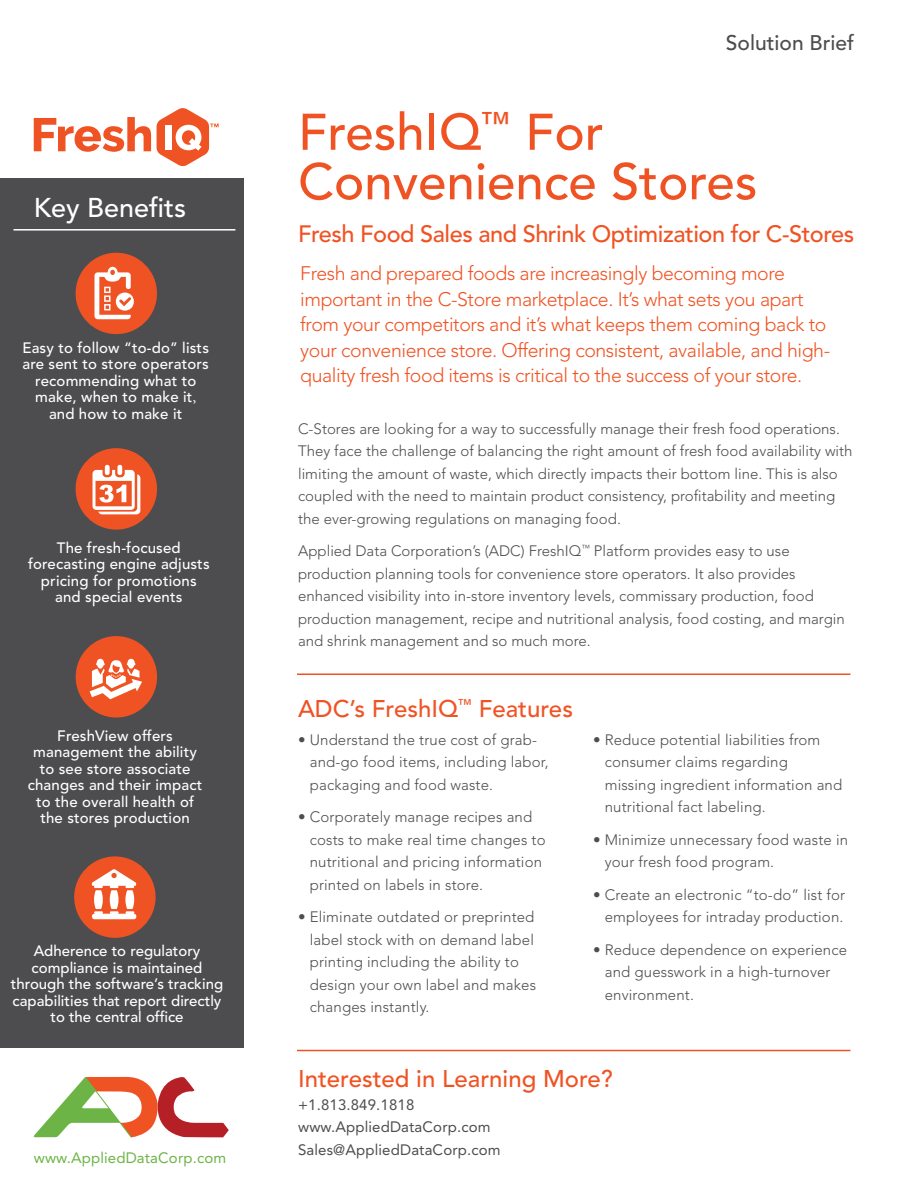
<style>
.page{position:relative;width:918px;height:1188px;background:#fff}
.page>*{position:absolute;margin:0;border:0;box-sizing:border-box;transform-origin:0 0}
.t1{font:500 51px/49.5px "Avenir LT Std";color:#f05323}
.t2{font:500 27px "Avenir LT Std";color:#fff}
.t3{font:500 24px "Avenir LT Std";color:#f05323}
.t4{font:500 23.55px "Avenir LT Std";letter-spacing:-.02em;color:#f05323}
.t5{font:500 21px "Avenir LT Std";color:#4d4d4f}
.t6{font:300 19.5px/25.5px "Avenir LT Std";letter-spacing:-.02em;color:#f05323}
.t7{font:300 15px/22.5px "Avenir LT Std";color:#4d4d4f}
.t8{font:500 15px/16.5px "Avenir LT Std";letter-spacing:.01em;color:#fff;text-align:center}
.t9{font:15px/22.5px "Avenir LT Std";letter-spacing:.01em;color:#4d4d4f}
.t10{font:15px "Avenir LT Std";letter-spacing:.01em;color:#6cb445}
.s1{font-family:"Minion Pro";font-weight:400}
</style>
<div class="page">
<svg style="left:33px;top:1076px;width:196px;height:62px"></svg>
<div style="left:0;top:178px;width:244px;height:870px;background:#4d4d4f"></div>
<svg style="left:34px;top:117px;width:117px;height:35px"></svg>
<svg style="left:157px;top:108px;width:62px;height:58px"></svg>
<hr style="left:297px;top:674px;width:553px;height:1px;background:#f05323">
<hr style="left:297px;top:1050px;width:553px;height:1px;background:#f05323">
<div style="left:76px;top:253px;width:81px;height:81px;background:#f05323;border-radius:50%"></div>
<div style="left:76px;top:448px;width:81px;height:82px;background:#f05323;border-radius:50%"></div>
<div style="left:74px;top:856px;width:82px;height:82px;background:#f05323;border-radius:50%"></div>
<div style="left:76px;top:636px;width:81px;height:82px;background:#f05323;border-radius:50%"></div>
<svg style="left:92px;top:869px;width:44px;height:50px"></svg>
<hr style="left:14px;top:229px;width:221px;height:2px;background:#fff">
<svg style="left:93px;top:465px;width:47px;height:49px"></svg>
<svg style="left:90px;top:659px;width:52px;height:40px"></svg>
<svg style="left:95px;top:267px;width:39px;height:52px"></svg>
<h2 class="t2" style="left:34px;top:192px;width:154px">Key Benefits</h2>
<p class="t8" style="left:22px;top:340px;width:188px">Easy to follow “to-do” lists are sent to store operators recommending what to make, when to make it<span class="s1">, </span>and how to make it</p>
<p class="t8" style="left:28px;top:540px;width:183px">The fresh-focused forecasting engine adjusts pricing for promotions and special events</p>
<p class="t8" style="left:28px;top:728px;width:176px">FreshView offers management the ability to see store associate changes and their impact to the overall health of the stores production</p>
<p class="t8" style="left:11px;top:943px;width:214px">Adherence to regulatory compliance is maintained through the software’s tracking capabilities that report directly to the central office</p>
<p class="t10" style="left:34px;top:1149px;width:194px">www.AppliedDataCorp.com</p>
<h3 class="t5" style="left:726px;top:30px;width:130px">Solution Brief</h3>
<h1 class="t1" style="left:298px;top:109px;width:461px">FreshIQ<sup>™</sup> For<br>Convenience Stores</h1>
<h3 class="t4" style="left:298px;top:221px;width:558px">Fresh Food Sales and Shrink Optimization for C-Stores</h3>
<p class="t6" style="left:300px;top:261px;width:531px">Fresh and prepared foods are increasingly becoming more important in the C-Store marketplace. It’s what sets you apart from your competitors and it’s what keeps them coming back to your convenience store. Offering consistent, available, and high&shy;quality fresh food items is critical to the success of your store.</p>
<p class="t7" style="left:298px;top:417px;width:556px">C-Stores are looking for a way to successfully manage their fresh food operations.<br>They face the challenge of balancing the right amount of fresh food availability with limiting the amount of waste, which directly impacts their bottom line. This is also coupled with the need to maintain product consistency, profitability and meeting the ever-growing regulations on managing food.</p>
<p class="t7" style="left:298px;top:540px;width:548px">Applied Data Corporation’s (ADC) FreshIQ<sup>™</sup> Platform provides easy to use production planning tools for convenience store operators. It also provides enhanced visibility into in-store inventory levels, commissary production, food production management, recipe and nutritional analysis, food costing, and margin and shrink management and so much more.</p>
<h3 class="t3" style="left:298px;top:695px;width:276px">ADC’s FreshIQ<sup>™</sup> Features</h3>
<p class="t7" style="left:310px;top:728px;width:240px;text-indent:-12px">• Understand the true cost of grab&shy;and-go food items, including labor, packaging and food waste.</p>
<p class="t7" style="left:310px;top:806px;width:237px;text-indent:-12px">• Corporately manage recipes and costs to make real time changes to nutritional and pricing information printed on labels in store.</p>
<p class="t7" style="left:310px;top:906px;width:228px;text-indent:-12px">• Eliminate outdated or preprinted label stock with on demand label printing including the ability to design your own label and makes changes instantly.</p>
<p class="t7" style="left:605px;top:728px;width:239px;text-indent:-12px">• Reduce potential liabilities from consumer claims regarding missing ingredient information and nutritional fact labeling.</p>
<p class="t7" style="left:605px;top:828px;width:245px;text-indent:-12px">• Minimize unnecessary food waste in your fresh food program.</p>
<p class="t7" style="left:593px;top:883px;width:254px;text-align:right">• Create an electronic “to-do” list for employees for intraday production.</p>
<p class="t7" style="left:605px;top:938px;width:244px;text-indent:-12px">• Reduce dependence on experience and guesswork in a high-turnover environment.</p>
<h3 class="t3" style="left:298px;top:1065px;width:316px">Interested in Learning More?</h3>
<p class="t9" style="left:298px;top:1094px;width:204px">+1.813.849.1818 www.AppliedDataCorp.com<br>Sales@AppliedDataCorp.com</p>
</div>
